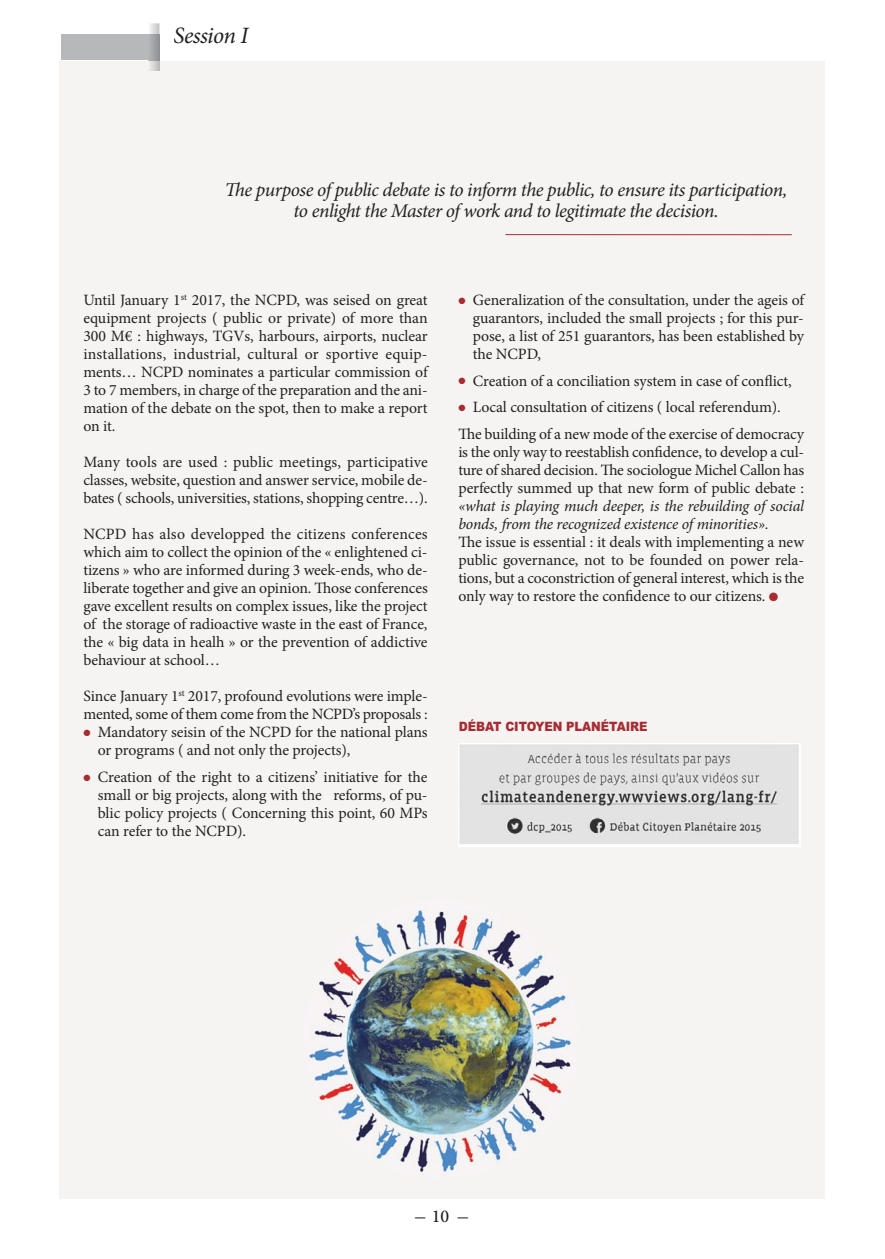
<style>
.page{position:relative;width:885px;height:1259px;background:#fff}
.page>*{position:absolute;margin:0;border:0;box-sizing:border-box;transform-origin:0 0}
.t1{font:italic 23.4px "Minion Pro";letter-spacing:-.03em;color:#231f20}
.t2{font:italic 19.5px/21px "Minion Pro";letter-spacing:-.03em;color:#231f20;text-align:center}
.t3{font:500 18px "Minion Pro";color:#231f20;scale:.7 1}
.t4{font:15.75px/18px "Minion Pro";letter-spacing:-.01em;color:#231f20;text-align:justify}
.t5{font:italic 15.75px/18px "Minion Pro";letter-spacing:-.01em;color:#231f20}
.t6{font:900 12.9px "Arial";letter-spacing:-.005em;color:#a72c31;scale:.9 1}
.s1{color:#a72c31}
</style>
<div class="page">
<div style="left:59px;top:61px;width:765px;height:1137px;background:#f6f4f3"></div>
<div style="left:61px;top:35px;width:98px;height:25px;background:#b6b8ba"></div>
<svg style="left:150px;top:61px;width:9px;height:10px"></svg>
<img style="left:460px;top:743px;width:340px;height:102px">
<img style="left:308px;top:910px;width:263px;height:266px">
<hr style="left:505px;top:234px;width:286px;height:1px;background:#a72c31">
<h1 class="t1" style="left:173px;top:27px;width:76px">Session I</h1>
<p class="t2" style="left:225px;top:181px;width:564px">The purpose of public debate is to inform the public, to ensure its participation, to enlight the Master of work and to legitimate the decision.</p>
<p class="t4" style="left:83px;top:293px;width:346px">Until January 1<sup>st</sup> 2017, the NCPD, was seised on great equipment projects ( public or private) of more than 300 M€ : highways, TGVs, harbours, airports, nuclear installations, industrial, cultural or sportive equip&shy;ments… NCPD nominates a particular commission of 3 to 7 members, in charge of the preparation and the ani&shy;mation of the debate on the spot, then to make a report on it.</p>
<p class="t4" style="left:83px;top:455px;width:346px">Many tools are used : public meetings, participative classes, website, question and answer service, mobile de&shy;bates ( schools, universities, stations, shopping centre…).</p>
<p class="t4" style="left:83px;top:527px;width:346px">NCPD has also developped the citizens conferences which aim to collect the opinion of the « enlightened ci&shy;tizens » who are informed during 3 week-ends, who de&shy;liberate together and give an opinion. Those conferences gave excellent results on complex issues, like the project of the storage of radioactive waste in the east of France, the « big data in healh » or the prevention of addictive behaviour at school…</p>
<p class="t4" style="left:83px;top:689px;width:346px">Since January 1<sup>st</sup> 2017, profound evolutions were imple&shy;mented, some of them come from the NCPD’s proposals :</p>
<p class="t4" style="left:98px;top:725px;width:331px;text-indent:-14px"><span class="s1">●</span> Mandatory seisin of the NCPD for the national plans or programs ( and not only the projects),</p>
<p class="t4" style="left:98px;top:769px;width:331px;text-indent:-14px"><span class="s1">●</span> Creation of the right to a citizens’ initiative for the small or big projects, along with the reforms, of pu&shy;blic policy projects ( Concerning this point, 60 MPs can refer to the NCPD).</p>
<p class="t4" style="left:472px;top:293px;width:333px;text-indent:-14px"><span class="s1">●</span> Generalization of the consultation, under the ageis of guarantors, included the small projects ; for this pur&shy;pose, a list of 251 guarantors, has been established by the NCPD,</p>
<p class="t4" style="left:458px;top:373px;width:335px"><span class="s1">●</span> Creation of a conciliation system in case of conflict,</p>
<p class="t4" style="left:458px;top:395px;width:347px;line-height:26.5px"><span class="s1">●</span> Local consultation of citizens ( local referendum).<br>The building of a new mode of the exercise of democracy</p>
<p class="t4" style="left:458px;top:444px;width:347px">is the only way to reestablish confidence, to develop a cul&shy;ture of shared decision. The sociologue Michel Callon has perfectly summed up that new form of public debate :</p>
<p class="t5" style="left:458px;top:498px;width:347px">«what is playing much deeper, is the rebuilding of social bonds, from the recognized existence of minorities».</p>
<p class="t4" style="left:458px;top:534px;width:347px">The issue is essential : it deals with implementing a new public governance, not to be founded on power rela&shy;tions, but a coconstriction of general interest, which is the only way to restore the confidence to our citizens. <span class="s1">●</span></p>
<p class="t6" style="left:459px;top:718px;width:211px">DÉBAT CITOYEN PLANÉTAIRE</p>
<p class="t3" style="left:414px;top:1205px;width:79px">— 10 —</p>
</div>
